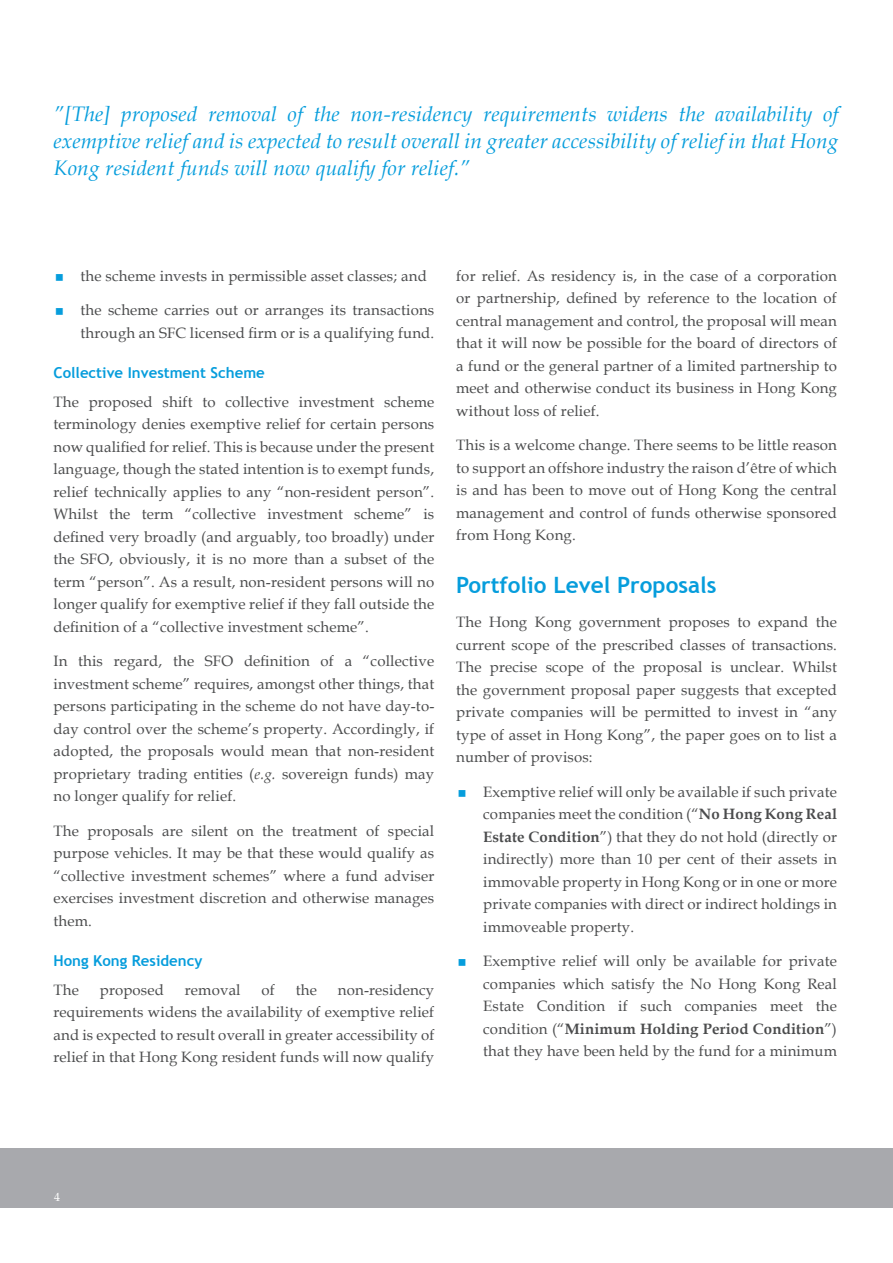
<style>
.page{position:relative;width:893px;height:1263px;background:#fff}
.page>*{position:absolute;margin:0;border:0;box-sizing:border-box;transform-origin:0 0}
.TLS_Article_Header_1{font:700 22.5px "Trebuchet MS";color:#069ddc}
.TLS_Article_Body_Tex{font:italic 21px/27px "Book Antiqua";letter-spacing:.01em;color:#069ddc;text-align:justify}
.TLS_Article_Body_Tex-2{font:15px/22.5px "Book Antiqua";letter-spacing:.01em;color:#4b4c4d;text-align:justify}
.TLS_Article_Header_2{font:700 15px "Trebuchet MS";color:#069ddc}
.t1{font:12px "Book Antiqua";color:#fff}
.s1{font-style:italic}
.s2{font-weight:700}
</style>
<div class="page">
<div style="left:0;top:1148px;width:893px;height:60px;background:#a8a9ad"></div>
<p class="TLS_Article_Body_Tex" style="left:53px;top:100px;width:786px">”[The] proposed removal of the non-residency requirements widens the availability of exemptive relief and is expected to result overall in greater accessibility of relief in that Hong Kong resident funds will now qualify for relief.”</p>
<p class="TLS_Article_Body_Tex-2" style="left:80px;top:264px;width:348px">the scheme invests in permissible asset classes; and</p>
<p class="TLS_Article_Body_Tex-2" style="left:80px;top:298px;width:355px">the scheme carries out or arranges its transactions through an SFC licensed firm or is a qualifying fund.</p>
<p class="TLS_Article_Header_2" style="left:53px;top:363px;width:213px">Collective Investment Scheme</p>
<p class="TLS_Article_Body_Tex-2" style="left:53px;top:390px;width:382px">The proposed shift to collective investment scheme terminology denies exemptive relief for certain persons now qualified for relief. This is because under the present language, though the stated intention is to exempt funds, relief technically applies to any “non-resident person”.<br>Whilst the term “collective investment scheme” is defined very broadly (and arguably, too broadly) under the SFO, obviously, it is no more than a subset of the term “person”. As a result, non-resident persons will no longer qualify for exemptive relief if they fall outside the definition of a “collective investment scheme”.</p>
<p class="TLS_Article_Body_Tex-2" style="left:53px;top:649px;width:382px">In this regard, the SFO definition of a “collective investment scheme” requires, amongst other things, that persons participating in the scheme do not have day-to&shy;day control over the scheme’s property. Accordingly, if adopted, the proposals would mean that non-resident proprietary trading entities (<span class="s1">e.g.</span> sovereign funds) may no longer qualify for relief.</p>
<p class="TLS_Article_Body_Tex-2" style="left:53px;top:819px;width:382px">The proposals are silent on the treatment of special purpose vehicles. It may be that these would qualify as “collective investment schemes” where a fund adviser exercises investment discretion and otherwise manages them.</p>
<p class="TLS_Article_Header_2" style="left:53px;top:951px;width:150px">Hong Kong Residency</p>
<p class="TLS_Article_Body_Tex-2" style="left:53px;top:978px;width:27px">The</p>
<p class="TLS_Article_Body_Tex-2" style="left:100px;top:978px;width:66px">proposed</p>
<p class="TLS_Article_Body_Tex-2" style="left:185px;top:978px;width:57px">removal</p>
<p class="TLS_Article_Body_Tex-2" style="left:262px;top:978px;width:15px">of</p>
<p class="TLS_Article_Body_Tex-2" style="left:296px;top:978px;width:23px">the</p>
<p class="TLS_Article_Body_Tex-2" style="left:53px;top:978px;width:382px;text-indent:284px">non-residency requirements widens the availability of exemptive relief and is expected to result overall in greater accessibility of relief in that Hong Kong resident funds will now qualify</p>
<p class="TLS_Article_Body_Tex-2" style="left:456px;top:264px;width:382px">for relief. As residency is, in the case of a corporation or partnership, defined by reference to the location of central management and control, the proposal will mean that it will now be possible for the board of directors of a fund or the general partner of a limited partnership to meet and otherwise conduct its business in Hong Kong without loss of relief.</p>
<p class="TLS_Article_Body_Tex-2" style="left:456px;top:433px;width:382px">This is a welcome change. There seems to be little reason to support an offshore industry the raison d’être of which is and has been to move out of Hong Kong the central management and control of funds otherwise sponsored from Hong Kong.</p>
<p class="TLS_Article_Header_1" style="left:456px;top:570px;width:262px">Portfolio Level Proposals</p>
<p class="TLS_Article_Body_Tex-2" style="left:456px;top:610px;width:382px">The Hong Kong government proposes to expand the current scope of the prescribed classes of transactions.<br>The precise scope of the proposal is unclear. Whilst the government proposal paper suggests that excepted private companies will be permitted to invest in “any type of asset in Hong Kong”, the paper goes on to list a number of provisos:</p>
<p class="TLS_Article_Body_Tex-2" style="left:483px;top:780px;width:355px">Exemptive relief will only be available if such private companies meet the condition (“<span class="s2">No Hong Kong Real Estate Condition</span>”) that they do not hold (directly or indirectly) more than 10 per cent of their assets in immovable property in Hong Kong or in one or more private companies with direct or indirect holdings in immoveable property.</p>
<p class="TLS_Article_Body_Tex-2" style="left:483px;top:949px;width:355px">Exemptive relief will only be available for private companies which satisfy the No Hong Kong Real Estate Condition if such companies meet the condition (“<span class="s2">Minimum Holding Period Condition</span>”) that they have been held by the fund for a minimum</p>
<p class="t1" style="left:54px;top:1189px;width:7px">4</p>
</div>
